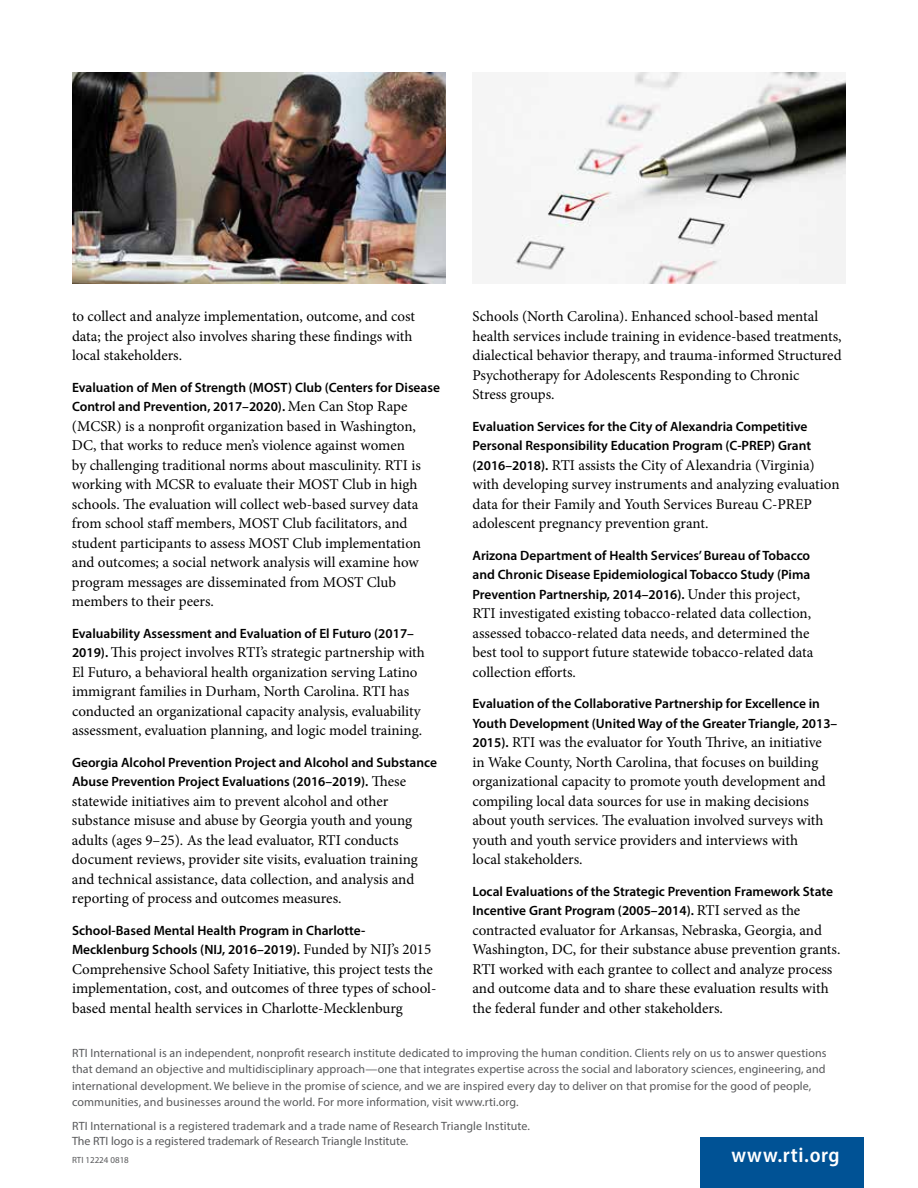
<style>
.page{position:relative;width:918px;height:1188px;background:#fff}
.page>*{position:absolute;margin:0;border:0;box-sizing:border-box;transform-origin:0 0}
.t1{font:600 semi-condensed 21px "Myriad Pro";letter-spacing:.04em;color:#fff}
.t2{font:15px/19.5px "Minion Pro";color:#000}
.t3{font:600 13.5px/19.5px "Myriad Pro";color:#000}
.t4{font:12px/16.5px "Myriad Pro";letter-spacing:.01em;color:#58595b}
.t5{font:9px "Myriad Pro";color:#58595b}
.s1{font-family:"Minion Pro";font-weight:400;font-size:15px}
.s2{font-family:"Myriad Pro";font-weight:600;font-size:13.5px}
</style>
<div class="page">
<div style="left:700px;top:1137px;width:164px;height:51px;background:#005295"></div>
<img style="left:72px;top:72px;width:374px;height:212px">
<img style="left:513px;top:72px;width:333px;height:212px">
<p class="t2" style="left:72px;top:307px;width:345px">to collect and analyze implementation, outcome, and cost data; the project also involves sharing these findings with local stakeholders.</p>
<p class="t3" style="left:72px;top:377px;width:370px">Evaluation of Men of Strength (MOST) Club (Centers for Disease<br>Control and Prevention, 2017–2020). <span class="s1">Men Can Stop Rape</span></p>
<p class="t2" style="left:72px;top:416px;width:351px">(MCSR) is a nonprofit organization based in Washington, DC, that works to reduce men’s violence against women by challenging traditional norms about masculinity. RTI is working with MCSR to evaluate their MOST Club in high schools. The evaluation will collect web-based survey data from school staff members, MOST Club facilitators, and student participants to assess MOST Club implementation and outcomes; a social network analysis will examine how program messages are disseminated from MOST Club members to their peers.</p>
<p class="t3" style="left:72px;top:623px;width:343px">Evaluability Assessment and Evaluation of El Futuro (2017–</p>
<p class="t2" style="left:72px;top:643px;width:354px"><span class="s2">2019).</span> This project involves RTI’s strategic partnership with El Futuro, a behavioral health organization serving Latino immigrant families in Durham, North Carolina. RTI has conducted an organizational capacity analysis, evaluability assessment, evaluation planning, and logic model training.</p>
<p class="t3" style="left:72px;top:752px;width:367px">Georgia Alcohol Prevention Project and Alcohol and Substance<br>Abuse Prevention Project Evaluations (2016–2019). <span class="s1">These</span></p>
<p class="t2" style="left:72px;top:791px;width:347px">statewide initiatives aim to prevent alcohol and other substance misuse and abuse by Georgia youth and young adults (ages 9–25). As the lead evaluator, RTI conducts document reviews, provider site visits, evaluation training and technical assistance, data collection, and analysis and reporting of process and outcomes measures.</p>
<p class="t3" style="left:72px;top:920px;width:361px">School-Based Mental Health Program in Charlotte-<br>Mecklenburg Schools (NIJ, 2016–2019). <span class="s1">Funded by NIJ’s 2015</span></p>
<p class="t2" style="left:72px;top:959px;width:366px">Comprehensive School Safety Initiative, this project tests the implementation, cost, and outcomes of three types of school&shy;based mental health services in Charlotte-Mecklenburg</p>
<p class="t2" style="left:473px;top:307px;width:371px">Schools (North Carolina). Enhanced school-based mental health services include training in evidence-based treatments, dialectical behavior therapy, and trauma-informed Structured Psychotherapy for Adolescents Responding to Chronic<br>Stress groups.</p>
<p class="t3" style="left:472px;top:416px;width:340px">Evaluation Services for the City of Alexandria Competitive<br>Personal Responsibility Education Program (C-PREP) Grant</p>
<p class="t2" style="left:472px;top:455px;width:369px"><span class="s2">(2016–2018).</span> RTI assists the City of Alexandria (Virginia) with developing survey instruments and analyzing evaluation data for their Family and Youth Services Bureau C-PREP adolescent pregnancy prevention grant.</p>
<p class="t3" style="left:472px;top:545px;width:339px;text-align:justify">Arizona Department of Health Services’ Bureau of Tobacco and Chronic Disease Epidemiological Tobacco Study (Pima Prevention Partnership, 2014–2016). <span class="s1">Under this project,</span></p>
<p class="t2" style="left:472px;top:604px;width:343px">RTI investigated existing tobacco-related data collection, assessed tobacco-related data needs, and determined the best tool to support future statewide tobacco-related data collection efforts.</p>
<p class="t3" style="left:472px;top:694px;width:366px">Evaluation of the Collaborative Partnership for Excellence in<br>Youth Development (United Way of the Greater Triangle, 2013–</p>
<p class="t2" style="left:472px;top:733px;width:355px"><span class="s2">2015).</span> RTI was the evaluator for Youth Thrive, an initiative in Wake County, North Carolina, that focuses on building organizational capacity to promote youth development and compiling local data sources for use in making decisions about youth services. The evaluation involved surveys with youth and youth service providers and interviews with local stakeholders.</p>
<p class="t3" style="left:472px;top:881px;width:362px">Local Evaluations of the Strategic Prevention Framework State<br>Incentive Grant Program (2005–2014). <span class="s1">RTI served as the</span></p>
<p class="t2" style="left:472px;top:920px;width:369px">contracted evaluator for Arkansas, Nebraska, Georgia, and Washington, DC, for their substance abuse prevention grants.<br>RTI worked with each grantee to collect and analyze process and outcome data and to share these evaluation results with the federal funder and other stakeholders.</p>
<p class="t4" style="left:72px;top:1044px;width:756px">RTI International is an independent, nonprofit research institute dedicated to improving the human condition. Clients rely on us to answer questions that demand an objective and multidisciplinary approach—one that integrates expertise across the social and laboratory sciences, engineering, and international development. We believe in the promise of science, and we are inspired every day to deliver on that promise for the good of people, communities, and businesses around the world. For more information, visit www.rti.org.</p>
<p class="t4" style="left:72px;top:1118px;width:460px;line-height:15px">RTI International is a registered trademark and a trade name of Research Triangle Institute.<br>The RTI logo is a registered trademark of Research Triangle Institute.</p>
<p class="t5" style="left:72px;top:1155px;width:58px">RTI 12224 0818</p>
<h1 class="t1" style="left:732px;top:1142px;width:110px">www.rti.org</h1>
</div>
